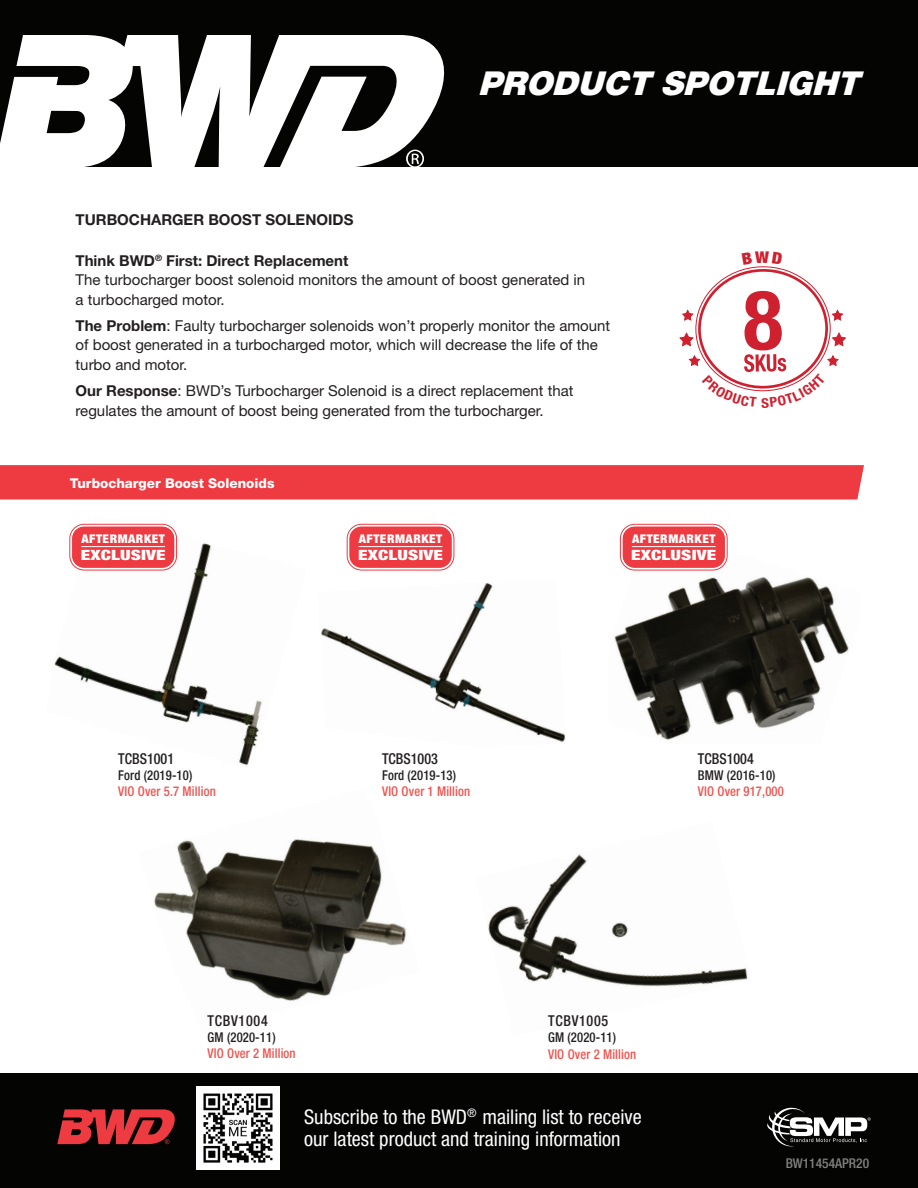
<style>
.page{position:relative;width:918px;height:1188px;background:#fff}
.page>*{position:absolute;margin:0;border:0;box-sizing:border-box;transform-origin:0 0}
.t1{font:italic 900 33px "Helvetica Neue LT Std";color:#fff}
.t2{font:condensed 20.25px/22.5px "Helvetica Neue LT Std";color:#fff}
.t3{font:900 condensed 16.2px "Helvetica Neue LT Std";color:#cf202f;scale:1.11 1}
.t4{font:15px/19.5px "Helvetica Neue LT Std";color:#231f20}
.t5{font:700 15px "Helvetica Neue LT Std";color:#231f20}
.t6{font:500 condensed 15px "Helvetica Neue LT Std";color:#231f20;scale:.94 1}
.t7{font:500 condensed 15px "Helvetica Neue LT Std";letter-spacing:.05em;color:#231f20;scale:.94 1}
.t8{font:900 condensed 14.25px "Helvetica Neue LT Std";letter-spacing:.01em;color:#fff;scale:1.34 1}
.t9{font:500 condensed 13.5px "Helvetica Neue LT Std";letter-spacing:.01em;color:#f0544f;scale:.94 1}
.t10{font:500 condensed 13.5px "Helvetica Neue LT Std";letter-spacing:.01em;color:#231f20;scale:.94 1}
.t11{font:800 13.5px "Helvetica Neue LT Std";color:#fff}
.t12{font:500 condensed 13.5px "Helvetica Neue LT Std";color:#fff}
.t13{font:900 condensed 12px "Helvetica Neue LT Std";letter-spacing:.04em;color:#fff;scale:1.09 1}
.s1{font-weight:700}
</style>
<div class="page">
<div style="left:0;top:1074px;width:918px;height:114px;background:#040503"></div>
<div style="left:0;top:0;width:918px;height:166px;background:#040503"></div>
<img style="left:321px;top:583px;width:245px;height:159px">
<img style="left:488px;top:854px;width:260px;height:133px">
<img style="left:154px;top:839px;width:253px;height:162px">
<div style="left:0;top:465px;width:864px;height:34px;background:#ee3a41"></div>
<img style="left:54px;top:523px;width:208px;height:243px">
<img style="left:614px;top:539px;width:235px;height:201px">
<div style="left:623px;top:527px;width:102px;height:41px;background:#ee3a41;border-radius:12px"></div>
<div style="left:620px;top:524px;width:108px;height:47px;border:1px solid #ee3a41;border-radius:14px"></div>
<div style="left:623px;top:527px;width:102px;height:41px;border:3px solid #ee3a41;border-radius:11px"></div>
<hr style="left:632px;top:546px;width:84px;height:1px;background:#fff">
<div style="left:350px;top:527px;width:102px;height:41px;background:#ee3a41;border-radius:12px"></div>
<div style="left:347px;top:524px;width:107px;height:47px;border:1px solid #ee3a41;border-radius:14px"></div>
<div style="left:350px;top:527px;width:102px;height:41px;border:3px solid #ee3a41;border-radius:11px"></div>
<hr style="left:359px;top:546px;width:83px;height:1px;background:#fff">
<div style="left:72px;top:527px;width:102px;height:41px;background:#ee3a41;border-radius:12px"></div>
<div style="left:69px;top:524px;width:108px;height:47px;border:1px solid #ee3a41;border-radius:14px"></div>
<div style="left:72px;top:527px;width:102px;height:41px;border:3px solid #ee3a41;border-radius:11px"></div>
<hr style="left:81px;top:546px;width:84px;height:1px;background:#fff">
<svg style="left:0;top:35px;width:119px;height:132px"></svg>
<svg style="left:119px;top:35px;width:340px;height:132px;fill:#fff"></svg>
<svg style="left:406px;top:150px;width:18px;height:17px"></svg>
<svg style="left:57px;top:1109px;width:118px;height:35px"></svg>
<img style="left:197px;top:1086px;width:83px;height:84px">
<svg style="left:767px;top:1107px;width:104px;height:40px"></svg>
<svg style="left:679px;top:266px;width:168px;height:126px"></svg>
<p class="t5" style="left:76px;top:211px;width:279px">TURBOCHARGER BOOST SOLENOIDS</p>
<h1 class="t1" style="left:478px;top:63px;width:393px">PRODUCT SPOTLIGHT</h1>
<p class="t5" style="left:76px;top:251px;width:274px">Think BWD<sup>®</sup> First: Direct Replacement</p>
<p class="t3" style="left:755px;top:247px;width:14px">W</p>
<p class="t4" style="left:76px;top:270px;width:511px">The turbocharger boost solenoid monitors the amount of boost generated in a turbocharged motor.</p>
<p class="t4" style="left:76px;top:316px;width:536px"><span class="s1">The Problem</span>: Faulty turbocharger solenoids won’t properly monitor the amount of boost generated in a turbocharged motor, which will decrease the life of the turbo and motor.</p>
<p class="t4" style="left:76px;top:381px;width:500px"><span class="s1">Our Response</span>: BWD’s Turbocharger Solenoid is a direct replacement that regulates the amount of boost being generated from the turbocharger.</p>
<p class="t11" style="left:70px;top:475px;width:206px">Turbocharger Boost Solenoids</p>
<p class="t13" style="left:81px;top:531px;width:78px">AFTERMARKET</p>
<p class="t13" style="left:359px;top:531px;width:78px">AFTERMARKET</p>
<p class="t13" style="left:632px;top:531px;width:78px">AFTERMARKET</p>
<p class="t8" style="left:81px;top:547px;width:65px">EXCLUSIVE</p>
<p class="t8" style="left:358px;top:547px;width:65px">EXCLUSIVE</p>
<p class="t8" style="left:631px;top:547px;width:65px">EXCLUSIVE</p>
<p class="t6" style="left:118px;top:750px;width:61px">TCBS1001</p>
<p class="t10" style="left:118px;top:767px;width:80px">Ford (2019-10)</p>
<p class="t9" style="left:118px;top:783px;width:105px">VIO Over 5.7 Million</p>
<p class="t6" style="left:382px;top:750px;width:61px">TCBS1003</p>
<p class="t10" style="left:382px;top:767px;width:80px">Ford (2019-13)</p>
<p class="t9" style="left:382px;top:783px;width:95px">VIO Over 1 Million</p>
<p class="t6" style="left:698px;top:750px;width:61px">TCBS1004</p>
<p class="t10" style="left:698px;top:767px;width:84px">BMW (2016-10)</p>
<p class="t9" style="left:698px;top:783px;width:93px">VIO Over 917,000</p>
<p class="t7" style="left:208px;top:1012px;width:66px">TCBV1004</p>
<p class="t10" style="left:208px;top:1029px;width:74px">GM (2020-11)</p>
<p class="t9" style="left:208px;top:1045px;width:95px">VIO Over 2 Million</p>
<p class="t7" style="left:548px;top:1012px;width:66px">TCBV1005</p>
<p class="t10" style="left:548px;top:1030px;width:74px">GM (2020-11)</p>
<p class="t9" style="left:548px;top:1046px;width:95px">VIO Over 2 Million</p>
<h2 class="t2" style="left:304px;top:1105px;width:339px">Subscribe to the BWD<sup>®</sup> mailing list to receive our latest product and training information</h2>
<p class="t12" style="left:786px;top:1156px;width:85px">BW11454APR20</p>
</div>
